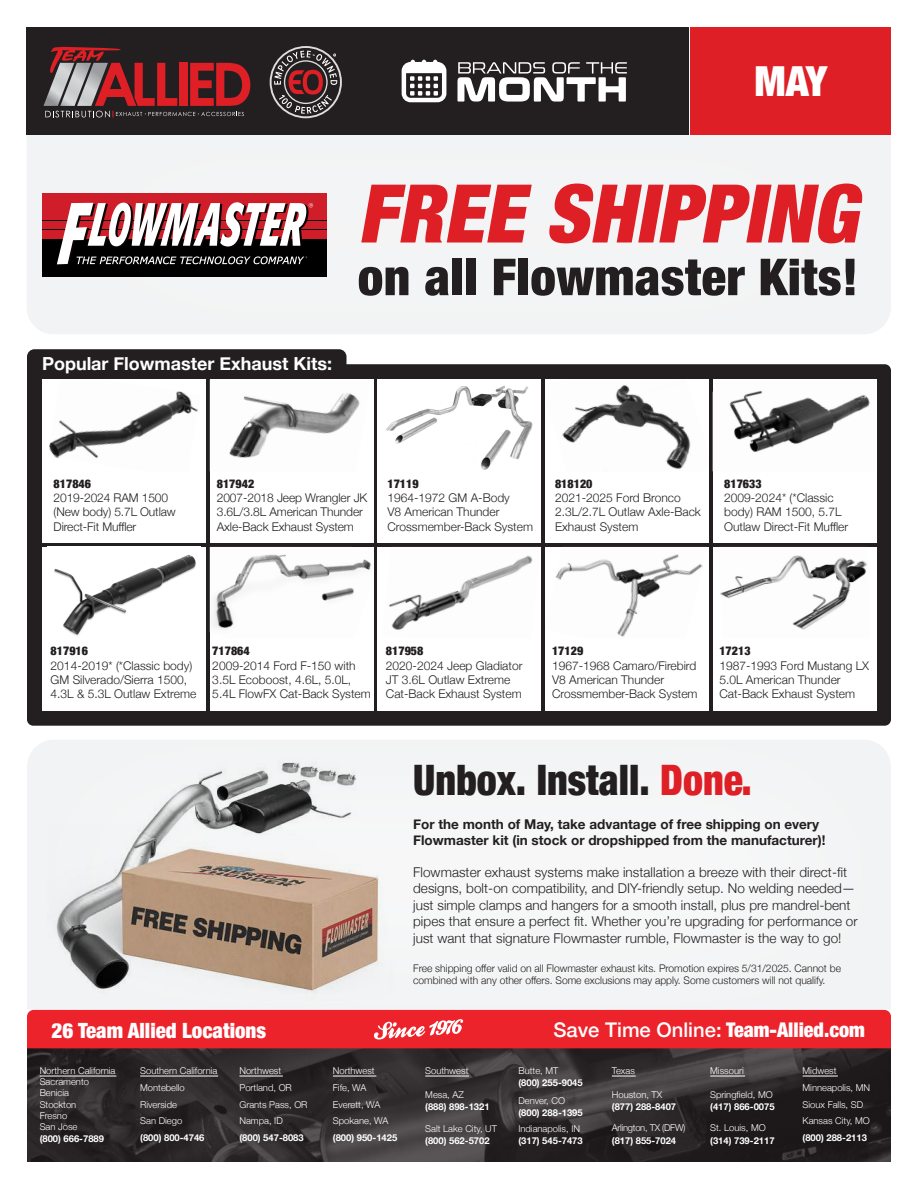
<style>
.page{position:relative;width:918px;height:1188px;background:#fff}
.page>*{position:absolute;margin:0;border:0;box-sizing:border-box;transform-origin:0 0}
.t1{font:italic 900 condensed 81px "Helvetica Neue";color:#de1f26}
.t2{font:900 condensed 51px "Helvetica Neue";letter-spacing:.01em;color:#231f20}
.t3{font:900 condensed 42px "Helvetica Neue";color:#231f20;scale:.95 1}
.t4{font:900 condensed 41.4px "Helvetica Neue";color:#fff}
.t5{font:900 condensed 21px "Helvetica Neue";color:#fff}
.t6{font:500 20.25px "Helvetica Neue";color:#fff}
.t7{font:700 18px "Helvetica Neue";color:#fff}
.t8{font:300 13.5px/16.5px "Helvetica Neue";letter-spacing:.005em;color:#231f20}
.t9{font:700 13.5px/16.5px "Helvetica Neue";color:#231f20}
.t10{font:300 12px/14.4px "Helvetica Neue";color:#231f20}
.t11{font:900 condensed 12px "Helvetica Neue";color:#231f20}
.t12{font:300 10.5px/12.6px "Helvetica Neue";color:#231f20}
.t13{font:300 9.45px "Helvetica Neue";color:#fff}
.t14{font:700 9.45px "Helvetica Neue";color:#fff}
.t15{font:300 9.45px "Helvetica Neue";letter-spacing:-.03em;color:#fff}
.s1{color:#de1f26}
.s2{font-weight:900;font-stretch:condensed}
</style>
<div class="page">
<svg style="left:27px;top:349px;width:319px;height:15px;background:#272324"></svg>
<div style="left:26px;top:737px;width:865px;height:273px;background:#f4f5f6"></div>
<div style="left:26px;top:135px;width:866px;height:202px;background:#f3f4f4"></div>
<div style="left:26px;top:27px;width:663px;height:108px;background:#231f20"></div>
<div style="left:691px;top:27px;width:200px;height:108px;background:#de1f26"></div>
<svg style="left:270px;top:46px;width:72px;height:72px"></svg>
<svg style="left:44px;top:47px;width:206px;height:70px"></svg>
<svg style="left:402px;top:60px;width:44px;height:42px"></svg>
<svg style="left:458px;top:62px;width:169px;height:40px"></svg>
<div style="left:27px;top:364px;width:864px;height:362px;background:#231f20"></div>
<div style="left:210px;top:379px;width:163px;height:164px;background:#fff"></div>
<div style="left:377px;top:379px;width:164px;height:164px;background:#fff"></div>
<div style="left:377px;top:547px;width:164px;height:164px;background:#fff"></div>
<div style="left:545px;top:547px;width:164px;height:164px;background:#fff"></div>
<div style="left:713px;top:547px;width:163px;height:164px;background:#fff"></div>
<div style="left:545px;top:379px;width:164px;height:164px;background:#fff"></div>
<div style="left:713px;top:379px;width:163px;height:164px;background:#fff"></div>
<div style="left:210px;top:547px;width:163px;height:164px;background:#fff"></div>
<div style="left:42px;top:547px;width:164px;height:164px;background:#fff"></div>
<div style="left:42px;top:379px;width:164px;height:164px;background:#fff"></div>
<div style="left:42px;top:193px;width:285px;height:84px;background:#000"></div>
<hr style="left:42px;top:236px;width:285px;height:3px;background:#cf1e29">
<div style="left:42px;top:193px;width:285px;height:26px;background:#cf1e29"></div>
<div style="left:42px;top:230px;width:285px;height:5px;background:#cf1e29"></div>
<div style="left:42px;top:221px;width:285px;height:8px;background:#cf1e29"></div>
<svg style="left:57px;top:202px;width:256px;height:63px"></svg>
<img style="left:49px;top:391px;width:149px;height:67px">
<img style="left:54px;top:555px;width:142px;height:81px">
<img style="left:229px;top:393px;width:131px;height:65px">
<img style="left:212px;top:554px;width:159px;height:75px">
<img style="left:385px;top:386px;width:148px;height:84px">
<img style="left:388px;top:555px;width:145px;height:75px">
<img style="left:562px;top:385px;width:129px;height:84px">
<img style="left:555px;top:554px;width:148px;height:83px">
<img style="left:729px;top:390px;width:141px;height:63px">
<img style="left:720px;top:555px;width:147px;height:75px">
<img style="left:27px;top:1048px;width:864px;height:113px">
<div style="left:27px;top:1010px;width:864px;height:38px;background:#ed232b"></div>
<hr style="left:239px;top:1076px;width:44px;height:1px;background:#fff">
<hr style="left:333px;top:1076px;width:43px;height:1px;background:#fff">
<hr style="left:425px;top:1076px;width:44px;height:1px;background:#fff">
<svg style="left:612px;top:1076px;width:24px;height:1px"></svg>
<hr style="left:710px;top:1076px;width:35px;height:1px;background:#fff">
<hr style="left:803px;top:1076px;width:35px;height:1px;background:#fff">
<hr style="left:140px;top:1076px;width:78px;height:1px;background:#fff">
<hr style="left:40px;top:1076px;width:76px;height:1px;background:#fff">
<img style="left:56px;top:762px;width:323px;height:237px">
<p class="t4" style="left:754px;top:47px;width:74px">MAY</p>
<p class="t7" style="left:42px;top:350px;width:292px">Popular Flowmaster Exhaust Kits:</p>
<p class="t1" style="left:358px;top:147px;width:523px">FREESHIPPING</p>
<p class="t2" style="left:358px;top:235px;width:502px">on all Flowmaster Kits!</p>
<p class="t11" style="left:54px;top:473px;width:39px">817846</p>
<p class="t10" style="left:54px;top:490px;width:124px">2019-2024 RAM 1500 (New body) 5.7L Outlaw<br>Direct-Fit Muffler</p>
<p class="t11" style="left:217px;top:473px;width:39px">817942</p>
<p class="t10" style="left:217px;top:490px;width:152px">2007-2018 Jeep Wrangler JK<br>3.6L/3.8L American Thunder<br>Axle-Back Exhaust System</p>
<p class="t11" style="left:387px;top:473px;width:33px">17119</p>
<p class="t10" style="left:387px;top:490px;width:147px">1964-1972 GM A-Body<br>V8 American Thunder<br>Crossmember-Back System</p>
<p class="t11" style="left:555px;top:473px;width:39px">818120</p>
<p class="t10" style="left:555px;top:490px;width:147px">2021-2025 Ford Bronco<br>2.3L/2.7L Outlaw Axle-Back<br>Exhaust System</p>
<p class="t11" style="left:724px;top:473px;width:39px">817633</p>
<p class="t10" style="left:724px;top:490px;width:126px">2009-2024* (*Classic body) RAM 1500, 5.7L<br>Outlaw Direct-Fit Muffler</p>
<p class="t11" style="left:51px;top:641px;width:39px">817916</p>
<p class="t10" style="left:51px;top:657px;width:147px">2014-2019* (*Classic body)<br>GM Silverado/Sierra 1500,<br>4.3L &amp; 5.3L Outlaw Extreme</p>
<p class="t11" style="left:212px;top:641px;width:39px">717864</p>
<p class="t10" style="left:212px;top:657px;width:160px">2009-2014 Ford F-150 with<br>3.5L Ecoboost, 4.6L, 5.0L,<br>5.4L FlowFX Cat-Back System</p>
<p class="t11" style="left:386px;top:641px;width:39px">817958</p>
<p class="t10" style="left:386px;top:657px;width:138px">2020-2024 Jeep Gladiator<br>JT 3.6L Outlaw Extreme<br>Cat-Back Exhaust System</p>
<p class="t11" style="left:552px;top:641px;width:33px">17129</p>
<p class="t10" style="left:552px;top:657px;width:147px">1967-1968 Camaro/Firebird<br>V8 American Thunder<br>Crossmember-Back System</p>
<p class="t11" style="left:719px;top:641px;width:33px">17213</p>
<p class="t10" style="left:719px;top:657px;width:151px">1987-1993 Ford Mustang LX<br>5.0L American Thunder<br>Cat-Back Exhaust System</p>
<p class="t3" style="left:413px;top:745px;width:358px">Unbox. Install. <span class="s1">Done.</span></p>
<p class="t9" style="left:413px;top:816px;width:414px">For the month of May, take advantage of free shipping on every<br>Flowmaster kit (in stock or dropshipped from the manufacturer)!</p>
<p class="t8" style="left:413px;top:863px;width:446px">Flowmaster exhaust systems make installation a breeze with their direct-fit designs, bolt-on compatibility, and DIY-friendly setup. No welding needed— just simple clamps and hangers for a smooth install, plus pre mandrel-bent pipes that ensure a perfect fit. Whether you’re upgrading for performance or just want that signature Flowmaster rumble, Flowmaster is the way to go!</p>
<p class="t12" style="left:413px;top:961px;width:429px">Free shipping offer valid on all Flowmaster exhaust kits. Promotion expires 5/31/2025. Cannot be combined with any other offers. Some exclusions may apply. Some customers will not qualify.</p>
<p class="t5" style="left:52px;top:1013px;width:216px">26 Team Allied Locations</p>
<p class="t6" style="left:553px;top:1014px;width:313px">Save Time Online: <span class="s2">Team-Allied.com</span></p>
<p class="t13" style="left:518px;top:1063px;width:41px">Butte, MT</p>
<p class="t14" style="left:518px;top:1075px;width:66px">(800) 255-9045</p>
<p class="t13" style="left:518px;top:1121px;width:63px">Indianapolis, IN</p>
<p class="t14" style="left:518px;top:1133px;width:66px">(317) 545-7473</p>
<p class="t13" style="left:40px;top:1063px;width:77px">Northern California</p>
<p class="t13" style="left:40px;top:1074px;width:51px">Sacramento</p>
<p class="t13" style="left:40px;top:1085px;width:31px">Benicia</p>
<p class="t13" style="left:40px;top:1097px;width:38px">Stockton</p>
<p class="t13" style="left:40px;top:1108px;width:29px">Fresno</p>
<p class="t13" style="left:40px;top:1119px;width:39px">San Jose</p>
<p class="t14" style="left:40px;top:1131px;width:66px">(800) 666-7889</p>
<p class="t13" style="left:140px;top:1063px;width:79px">Southern California</p>
<p class="t13" style="left:140px;top:1080px;width:46px">Montebello</p>
<p class="t13" style="left:140px;top:1097px;width:38px">Riverside</p>
<p class="t13" style="left:140px;top:1113px;width:44px">San Diego</p>
<p class="t14" style="left:140px;top:1131px;width:66px">(800) 800-4746</p>
<p class="t13" style="left:425px;top:1063px;width:45px">Southwest</p>
<p class="t13" style="left:425px;top:1087px;width:40px">Mesa, AZ</p>
<p class="t14" style="left:425px;top:1099px;width:66px">(888) 898-1321</p>
<p class="t13" style="left:425px;top:1121px;width:73px">Salt Lake City, UT</p>
<p class="t14" style="left:425px;top:1133px;width:66px">(800) 562-5702</p>
<p class="t13" style="left:239px;top:1063px;width:43px">Northwest</p>
<p class="t13" style="left:239px;top:1080px;width:54px">Portland, OR</p>
<p class="t13" style="left:239px;top:1097px;width:70px">Grants Pass, OR</p>
<p class="t13" style="left:239px;top:1113px;width:45px">Nampa, ID</p>
<p class="t14" style="left:239px;top:1131px;width:66px">(800) 547-8083</p>
<p class="t13" style="left:333px;top:1063px;width:43px">Northwest</p>
<p class="t13" style="left:333px;top:1080px;width:35px">Fife, WA</p>
<p class="t13" style="left:333px;top:1097px;width:49px">Everett, WA</p>
<p class="t13" style="left:333px;top:1113px;width:57px">Spokane, WA</p>
<p class="t14" style="left:333px;top:1131px;width:66px">(800) 950-1425</p>
<p class="t13" style="left:612px;top:1063px;width:25px">Texas</p>
<p class="t13" style="left:710px;top:1063px;width:35px">Missouri</p>
<p class="t13" style="left:710px;top:1087px;width:64px">Springfield, MO</p>
<p class="t14" style="left:710px;top:1099px;width:66px">(417) 866-0075</p>
<p class="t13" style="left:710px;top:1120px;width:57px">St. Louis, MO</p>
<p class="t14" style="left:710px;top:1133px;width:66px">(314) 739-2117</p>
<p class="t13" style="left:803px;top:1063px;width:36px">Midwest</p>
<p class="t13" style="left:803px;top:1080px;width:69px">Minneapolis, MN</p>
<p class="t13" style="left:803px;top:1097px;width:62px">Sioux Falls, SD</p>
<p class="t13" style="left:803px;top:1113px;width:69px">Kansas City, MO</p>
<p class="t14" style="left:803px;top:1131px;width:66px">(800) 288-2113</p>
<p class="t13" style="left:612px;top:1087px;width:52px">Houston, TX</p>
<p class="t14" style="left:612px;top:1099px;width:66px">(877) 288-8407</p>
<p class="t15" style="left:612px;top:1120px;width:75px">Arlington, TX (DFW)</p>
<p class="t14" style="left:612px;top:1133px;width:66px">(817) 855-7024</p>
<p class="t13" style="left:518px;top:1093px;width:48px">Denver, CO</p>
<p class="t14" style="left:518px;top:1106px;width:66px">(800) 288-1395</p>
</div>
